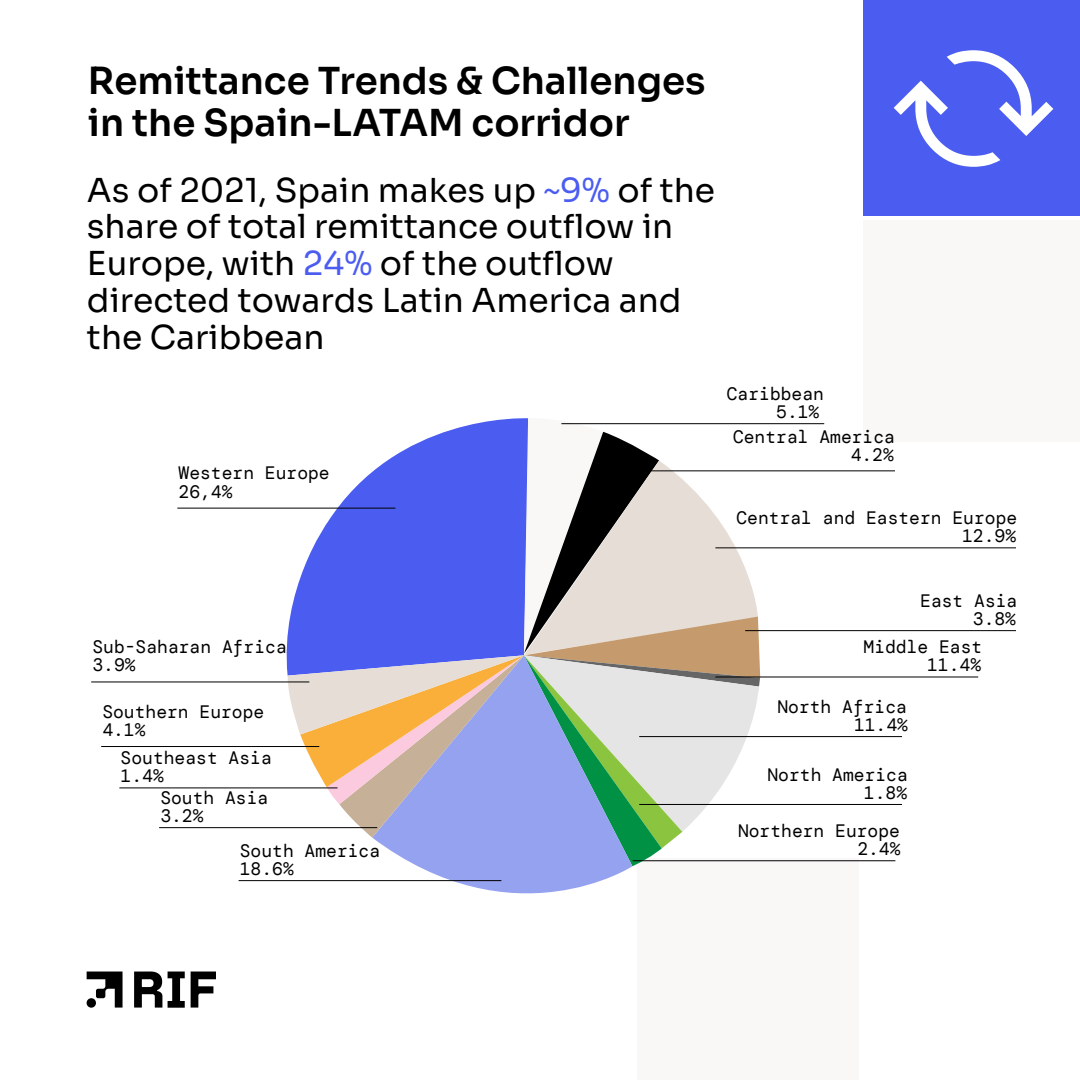
<style>
.page{position:relative;width:1080px;height:1080px;background:#fff}
.page>*{position:absolute;margin:0;border:0;box-sizing:border-box;transform-origin:0 0}
.t1{font:600 37.2px/42.2px "Sora";color:#000}
.t2{font:33px/37px "Sora";color:#000}
.t3{font:18px/18.2px "DM Mono";color:#000;text-align:right}
.s1{color:#4b5cf0}
</style>
<div class="page">
<div style="left:863px;top:220px;width:217px;height:222px;background:#faf8f7"></div>
<div style="left:637px;top:858px;width:222px;height:222px;background:#faf8f7"></div>
<svg style="left:134px;top:972px;width:28px;height:36px"></svg>
<svg style="left:87px;top:972px;width:36px;height:36px"></svg>
<svg style="left:191px;top:972px;width:25px;height:36px"></svg>
<svg style="left:168px;top:972px;width:17px;height:36px"></svg>
<div style="left:863px;top:0;width:217px;height:216px;background:#4b5cf0"></div>
<svg style="left:372px;top:866px;width:260px;height:28px;fill:#95a2ef"></svg>
<svg style="left:288px;top:418px;width:472px;height:448px"></svg>
<hr style="left:177px;top:508px;width:218px;height:1px;background:#000">
<hr style="left:91px;top:682px;width:218px;height:1px;background:#000">
<hr style="left:101px;top:746px;width:218px;height:1px;background:#000">
<hr style="left:119px;top:788px;width:218px;height:1px;background:#000">
<hr style="left:159px;top:827px;width:218px;height:1px;background:#000">
<hr style="left:239px;top:880px;width:262px;height:1px;background:#000">
<hr style="left:633px;top:860px;width:262px;height:1px;background:#000">
<hr style="left:639px;top:804px;width:263px;height:1px;background:#000">
<hr style="left:639px;top:736px;width:263px;height:1px;background:#000">
<hr style="left:715px;top:677px;width:263px;height:1px;background:#000">
<hr style="left:745px;top:630px;width:271px;height:1px;background:#000">
<hr style="left:715px;top:547px;width:301px;height:1px;background:#000">
<hr style="left:594px;top:470px;width:301px;height:1px;background:#000">
<hr style="left:561px;top:423px;width:263px;height:1px;background:#000">
<svg style="left:894px;top:50px;width:159px;height:117px"></svg>
<h1 class="t1" style="left:88px;top:56px;width:619px">Remittance Trends &amp; Challenges in the Spain-LATAM corridor</h1>
<h2 class="t2" style="left:87px;top:168px;width:630px">As of 2021, Spain makes up <span class="s1">~9%</span> of the share of total remittance outflow in<br>Europe, with <span class="s1">24%</span> of the outflow directed towards Latin America and the Caribbean</h2>
<p class="t3" style="left:179px;top:464px;width:153px;text-align:left">Western Europe<br>26,4%</p>
<p class="t3" style="left:727px;top:385px;width:99px">Caribbean<br>5.1%</p>
<p class="t3" style="left:733px;top:428px;width:163px">Central America<br>4.2%</p>
<p class="t3" style="left:736px;top:509px;width:282px">Central and Eastern Europe<br>12.9%</p>
<p class="t3" style="left:92px;top:638px;width:196px;text-align:left">Sub-Saharan Africa<br>3.9%</p>
<p class="t3" style="left:102px;top:702px;width:163px;text-align:left">Southern Europe<br>4.1%</p>
<p class="t3" style="left:121px;top:749px;width:153px;text-align:left">Southeast Asia<br>1.4%</p>
<p class="t3" style="left:160px;top:789px;width:109px;text-align:left">South Asia<br>3.2%</p>
<p class="t3" style="left:240px;top:842px;width:142px;text-align:left">South America<br>18.6%</p>
<p class="t3" style="left:920px;top:592px;width:99px">East Asia<br>3.8%</p>
<p class="t3" style="left:864px;top:638px;width:120px">Middle East<br>11.4%</p>
<p class="t3" style="left:777px;top:697px;width:132px">North Africa<br>11.4%</p>
<p class="t3" style="left:768px;top:765px;width:142px">North America<br>1.8%</p>
<p class="t3" style="left:738px;top:822px;width:164px">Northern Europe<br>2.4%</p>
</div>
